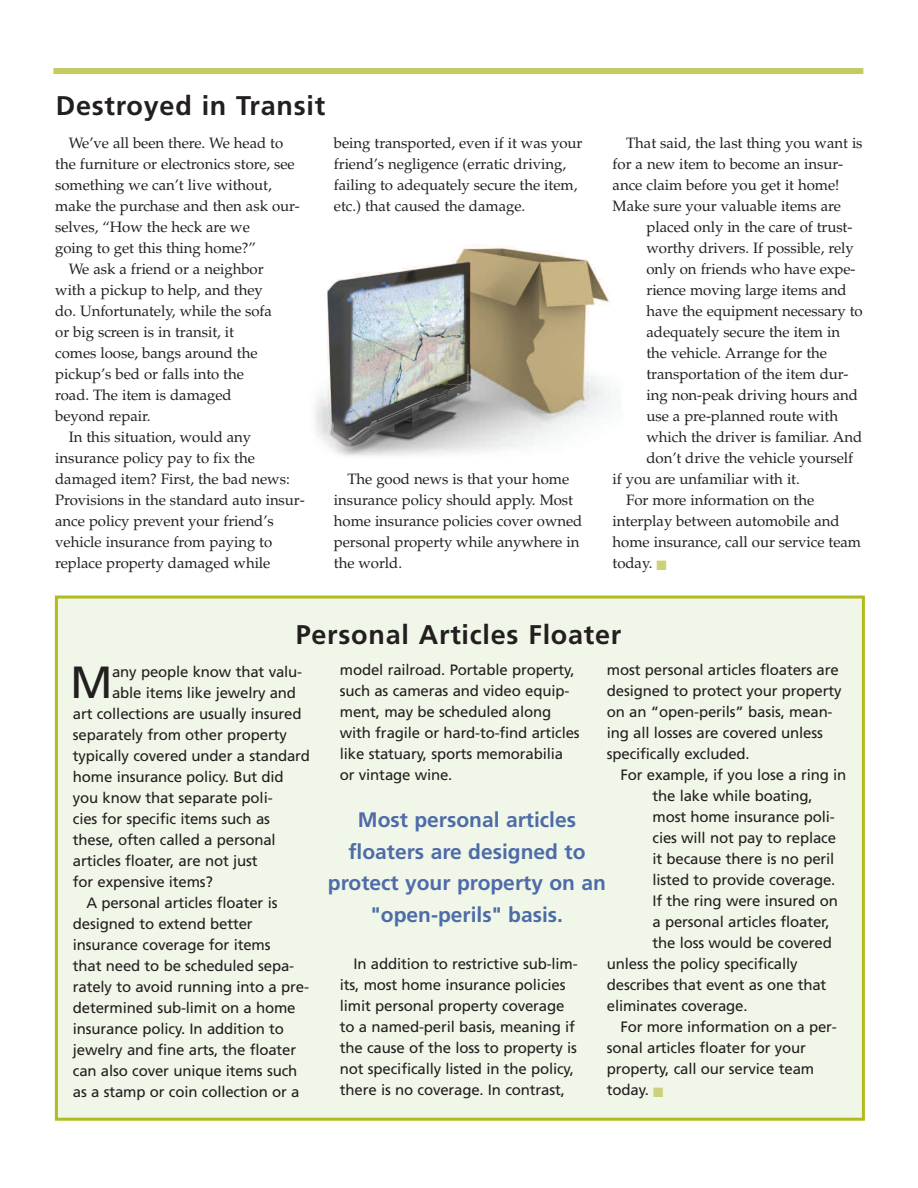
<style>
.page{position:relative;width:918px;height:1188px;background:#fff}
.page>*{position:absolute;margin:0;border:0;box-sizing:border-box;transform-origin:0 0}
.t1{font:45px "Frutiger";color:#231f20}
.t2{font:700 27px "Frutiger";letter-spacing:.03em;color:#231f20}
.t3{font:700 21px/31.5px "Frutiger";color:#4d6ca8;text-align:center}
.t4{font:15px/21px "Frutiger";letter-spacing:-.01em;color:#231f20}
.t5{font:15px/21px "Palatino";letter-spacing:-.005em;color:#231f20}
.s1{color:#cdd17a}
</style>
<div class="page">
<div style="left:53px;top:68px;width:810px;height:6px;background:#c5cb64"></div>
<div style="left:56px;top:597px;width:807px;height:522px;background:#f1f7e8"></div>
<div style="left:55px;top:596px;width:810px;height:525px;border:3px solid #b0bb1d"></div>
<img style="left:314px;top:245px;width:297px;height:212px">
<h2 class="t2" style="left:56px;top:95px;width:271px">Destroyed in Transit</h2>
<p class="t5" style="left:69px;top:135px;width:216px">We’ve all been there. We head to</p>
<p class="t5" style="left:55px;top:156px;width:241px">the furniture or electronics store, see</p>
<p class="t5" style="left:55px;top:177px;width:218px">something we can’t live without,</p>
<p class="t5" style="left:55px;top:198px;width:246px">make the purchase and then ask our-</p>
<p class="t5" style="left:55px;top:219px;width:196px">selves, “How the heck are we</p>
<p class="t5" style="left:55px;top:240px;width:202px">going to get this thing home?”</p>
<p class="t5" style="left:69px;top:261px;width:196px">We ask a friend or a neighbor</p>
<p class="t5" style="left:55px;top:282px;width:209px">with a pickup to help, and they</p>
<p class="t5" style="left:55px;top:303px;width:218px">do. Unfortunately, while the sofa</p>
<p class="t5" style="left:55px;top:324px;width:180px">or big screen is in transit, it</p>
<p class="t5" style="left:55px;top:345px;width:204px">comes loose, bangs around the</p>
<p class="t5" style="left:55px;top:366px;width:190px">pickup’s bed or falls into the</p>
<p class="t5" style="left:55px;top:387px;width:178px">road. The item is damaged</p>
<p class="t5" style="left:55px;top:408px;width:97px">beyond repair.</p>
<p class="t5" style="left:69px;top:429px;width:184px">In this situation, would any</p>
<p class="t5" style="left:55px;top:450px;width:201px">insurance policy pay to fix the</p>
<p class="t5" style="left:55px;top:471px;width:236px">damaged item? First, the bad news:</p>
<p class="t5" style="left:55px;top:492px;width:251px">Provisions in the standard auto insur-</p>
<p class="t5" style="left:55px;top:513px;width:220px">ance policy prevent your friend’s</p>
<p class="t5" style="left:55px;top:534px;width:219px">vehicle insurance from paying to</p>
<p class="t5" style="left:55px;top:555px;width:217px">replace property damaged while</p>
<p class="t5" style="left:334px;top:135px;width:250px">being transported, even if it was your friend’s negligence (erratic driving, failing to adequately secure the item, etc.) that caused the damage.</p>
<p class="t5" style="left:334px;top:471px;width:250px;text-indent:14px">The good news is that your home insurance policy should apply. Most home insurance policies cover owned personal property while anywhere in the world.</p>
<p class="t5" style="left:613px;top:135px;width:252px;text-indent:14px">That said, the last thing you want is for a new item to become an insur&shy;ance claim before you get it home!<br>Make sure your valuable items are</p>
<p class="t5" style="left:646px;top:219px;width:207px">placed only in the care of trust-</p>
<p class="t5" style="left:646px;top:240px;width:209px">worthy drivers. If possible, rely</p>
<p class="t5" style="left:646px;top:261px;width:211px">only on friends who have expe-</p>
<p class="t5" style="left:646px;top:282px;width:202px">rience moving large items and</p>
<p class="t5" style="left:646px;top:303px;width:218px">have the equipment necessary to</p>
<p class="t5" style="left:646px;top:324px;width:195px">adequately secure the item in</p>
<p class="t5" style="left:646px;top:345px;width:182px">the vehicle. Arrange for the</p>
<p class="t5" style="left:646px;top:366px;width:204px">transportation of the item dur-</p>
<p class="t5" style="left:646px;top:387px;width:213px">ing non-peak driving hours and</p>
<p class="t5" style="left:646px;top:408px;width:193px">use a pre-planned route with</p>
<p class="t5" style="left:646px;top:429px;width:217px">which the driver is familiar. And</p>
<p class="t5" style="left:646px;top:450px;width:208px">don’t drive the vehicle yourself</p>
<p class="t5" style="left:613px;top:471px;width:189px">if you are unfamiliar with it.</p>
<p class="t5" style="left:626px;top:492px;width:190px">For more information on the</p>
<p class="t5" style="left:613px;top:513px;width:229px">interplay between automobile and</p>
<p class="t5" style="left:613px;top:534px;width:250px">home insurance, call our service team</p>
<p class="t5" style="left:613px;top:555px;width:56px">today. <span class="s1">■</span></p>
<h2 class="t2" style="left:296px;top:624px;width:327px">Personal Articles Floater</h2>
<h1 class="t1" style="left:70px;top:664px;width:44px">M</h1>
<p class="t4" style="left:112px;top:662px;width:192px">any people know that valu-</p>
<p class="t4" style="left:112px;top:683px;width:186px">able items like jewelry and</p>
<p class="t4" style="left:73px;top:704px;width:230px">art collections are usually insured</p>
<p class="t4" style="left:73px;top:725px;width:215px">separately from other property</p>
<p class="t4" style="left:73px;top:746px;width:239px">typically covered under a standard</p>
<p class="t4" style="left:73px;top:767px;width:212px">home insurance policy. But did</p>
<p class="t4" style="left:73px;top:788px;width:201px">you know that separate poli-</p>
<p class="t4" style="left:73px;top:809px;width:199px">cies for specific items such as</p>
<p class="t4" style="left:73px;top:830px;width:204px">these, often called a personal</p>
<p class="t4" style="left:73px;top:851px;width:186px">articles floater, are not just</p>
<p class="t4" style="left:73px;top:872px;width:142px">for expensive items?</p>
<p class="t4" style="left:86px;top:893px;width:193px">A personal articles floater is</p>
<p class="t4" style="left:73px;top:914px;width:181px">designed to extend better</p>
<p class="t4" style="left:73px;top:935px;width:199px">insurance coverage for items</p>
<p class="t4" style="left:73px;top:956px;width:223px">that need to be scheduled sepa-</p>
<p class="t4" style="left:73px;top:977px;width:238px">rately to avoid running into a pre-</p>
<p class="t4" style="left:73px;top:998px;width:224px">determined sub-limit on a home</p>
<p class="t4" style="left:73px;top:1019px;width:213px">insurance policy. In addition to</p>
<p class="t4" style="left:73px;top:1040px;width:225px">jewelry and fine arts, the floater</p>
<p class="t4" style="left:73px;top:1061px;width:226px">can also cover unique items such</p>
<p class="t4" style="left:73px;top:1082px;width:228px">as a stamp or coin collection or a</p>
<p class="t4" style="left:607px;top:661px;width:236px">most personal articles floaters are designed to protect your property on an “open-perils” basis, mean&shy;ing all losses are covered unless specifically excluded.</p>
<p class="t4" style="left:620px;top:766px;width:227px">For example, if you lose a ring in</p>
<p class="t4" style="left:653px;top:787px;width:162px">the lake while boating,</p>
<p class="t4" style="left:653px;top:808px;width:184px">most home insurance poli-</p>
<p class="t4" style="left:653px;top:829px;width:185px">cies will not pay to replace</p>
<p class="t4" style="left:653px;top:850px;width:183px">it because there is no peril</p>
<p class="t4" style="left:653px;top:871px;width:184px">listed to provide coverage.</p>
<p class="t4" style="left:653px;top:892px;width:187px">If the ring were insured on</p>
<p class="t4" style="left:653px;top:913px;width:179px">a personal articles floater,</p>
<p class="t4" style="left:653px;top:934px;width:181px">the loss would be covered</p>
<p class="t4" style="left:607px;top:955px;width:192px">unless the policy specifically</p>
<p class="t4" style="left:607px;top:976px;width:221px">describes that event as one that</p>
<p class="t4" style="left:607px;top:997px;width:142px">eliminates coverage.</p>
<p class="t4" style="left:620px;top:1018px;width:218px">For more information on a per-</p>
<p class="t4" style="left:607px;top:1039px;width:201px">sonal articles floater for your</p>
<p class="t4" style="left:607px;top:1060px;width:209px">property, call our service team</p>
<p class="t4" style="left:607px;top:1081px;width:58px">today. <span class="s1">■</span></p>
<p class="t4" style="left:340px;top:661px;width:241px">model railroad. Portable property, such as cameras and video equip&shy;ment, may be scheduled along with fragile or hard-to-find articles like statuary, sports memorabilia or vintage wine.</p>
<h3 class="t3" style="left:328px;top:806px;width:280px">Most personal articles floaters are designed to protect your property on an "open-perils" basis.</h3>
<p class="t4" style="left:340px;top:955px;width:239px;text-indent:14px">In addition to restrictive sub-lim&shy;its, most home insurance policies limit personal property coverage to a named-peril basis, meaning if the cause of the loss to property is not specifically listed in the policy, there is no coverage. In contrast,</p>
</div>
